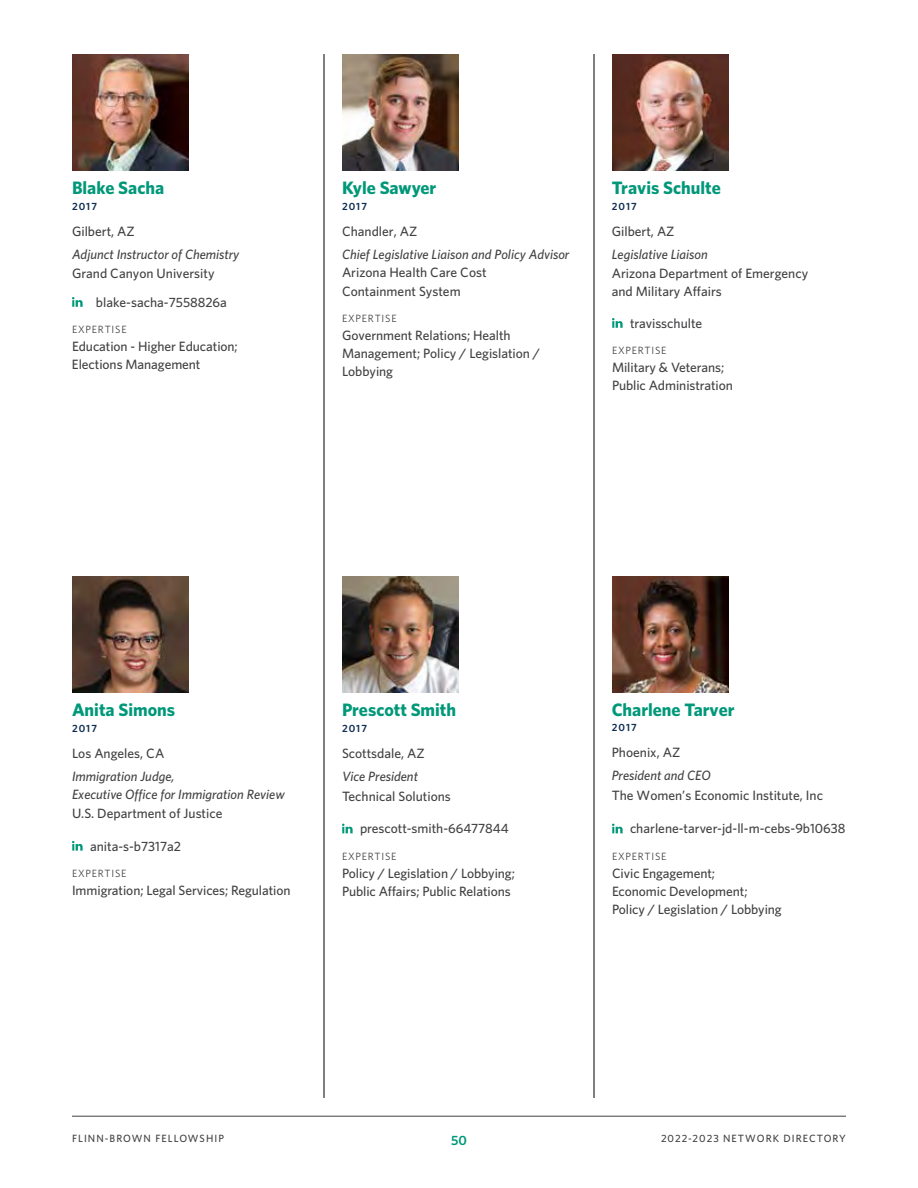
<style>
.page{position:relative;width:918px;height:1188px;background:#fff}
.page>*{position:absolute;margin:0;border:0;box-sizing:border-box;transform-origin:0 0}
.t1{font:700 18px "Whitney";color:#009879}
.t2{font:500 13.5px/18px "Whitney";color:#414042}
.t3{font:italic 500 13.5px/18.3px "Whitney";color:#414042}
.t4{font:600 13.5px "Whitney";color:#009879}
.t5{font:10.5px "Whitney";letter-spacing:.075em;color:#414042}
.t6{font:500 10.5px "Whitney";letter-spacing:.1em;color:#414042}
.t7{font:600 10.5px "Whitney";letter-spacing:.1em;color:#0f2d52}
</style>
<div class="page">
<hr style="left:324px;top:54px;width:1px;height:1044px;background:#000">
<hr style="left:594px;top:54px;width:1px;height:1044px;background:#000">
<hr style="left:72px;top:1116px;width:774px;height:1px;background:#414042">
<svg style="left:72px;top:297px;width:11px;height:10px"></svg>
<img style="left:72px;top:54px;width:117px;height:117px">
<img style="left:342px;top:54px;width:117px;height:117px">
<svg style="left:612px;top:318px;width:11px;height:10px"></svg>
<img style="left:612px;top:54px;width:117px;height:117px">
<svg style="left:72px;top:841px;width:11px;height:10px"></svg>
<img style="left:72px;top:576px;width:117px;height:117px">
<svg style="left:342px;top:824px;width:11px;height:9px"></svg>
<img style="left:342px;top:576px;width:117px;height:117px">
<svg style="left:612px;top:824px;width:11px;height:9px"></svg>
<img style="left:612px;top:576px;width:117px;height:117px">
<h1 class="t1" style="left:72px;top:177px;width:94px">Blake Sacha</h1>
<p class="t7" style="left:72px;top:200px;width:26px">2017</p>
<p class="t2" style="left:72px;top:222px;width:64px">Gilbert, AZ</p>
<p class="t3" style="left:72px;top:245px;width:169px">Adjunct Instructor of Chemistry</p>
<p class="t2" style="left:96px;top:259px;width:133px;line-height:28.5px;text-indent:-24px">Grand Canyon University blake-sacha-7558826a</p>
<p class="t5" style="left:72px;top:323px;width:56px">EXPERTISE</p>
<p class="t2" style="left:72px;top:337px;width:167px">Education - Higher Education;<br>Elections Management</p>
<h1 class="t1" style="left:342px;top:177px;width:96px">Kyle Sawyer</h1>
<p class="t7" style="left:342px;top:200px;width:26px">2017</p>
<p class="t2" style="left:342px;top:222px;width:77px">Chandler, AZ</p>
<p class="t3" style="left:342px;top:245px;width:229px">Chief Legislative Liaison and Policy Advisor</p>
<p class="t2" style="left:342px;top:263px;width:146px;line-height:18.8px">Arizona Health Care Cost<br>Containment System</p>
<p class="t5" style="left:342px;top:312px;width:56px">EXPERTISE</p>
<p class="t2" style="left:342px;top:326px;width:199px">Government Relations; Health<br>Management; Policy / Legislation /<br>Lobbying</p>
<h1 class="t1" style="left:612px;top:177px;width:111px">Travis Schulte</h1>
<p class="t7" style="left:612px;top:200px;width:27px">2017</p>
<p class="t2" style="left:612px;top:222px;width:64px">Gilbert, AZ</p>
<p class="t3" style="left:612px;top:245px;width:98px">Legislative Liaison</p>
<p class="t2" style="left:612px;top:263px;width:198px;line-height:18.8px">Arizona Department of Emergency and Military Affairs</p>
<p class="t2" style="left:630px;top:314px;width:74px">travisschulte</p>
<p class="t5" style="left:612px;top:344px;width:56px">EXPERTISE</p>
<p class="t2" style="left:612px;top:358px;width:122px">Military &amp; Veterans;<br>Public Administration</p>
<h1 class="t1" style="left:72px;top:699px;width:105px">Anita Simons</h1>
<p class="t7" style="left:72px;top:722px;width:26px">2017</p>
<p class="t2" style="left:72px;top:744px;width:94px">Los Angeles, CA</p>
<p class="t3" style="left:72px;top:767px;width:214px">Immigration Judge,<br>Executive Office for Immigration Review</p>
<p class="t2" style="left:72px;top:804px;width:152px">U.S. Department of Justice</p>
<p class="t2" style="left:90px;top:837px;width:93px">anita-s-b7317a2</p>
<p class="t5" style="left:72px;top:867px;width:56px">EXPERTISE</p>
<p class="t2" style="left:72px;top:881px;width:220px">Immigration; Legal Services; Regulation</p>
<h1 class="t1" style="left:342px;top:699px;width:116px">Prescott Smith</h1>
<p class="t7" style="left:342px;top:722px;width:26px">2017</p>
<p class="t2" style="left:342px;top:744px;width:84px">Scottsdale, AZ</p>
<p class="t3" style="left:342px;top:767px;width:78px">Vice President</p>
<p class="t2" style="left:342px;top:786px;width:110px">Technical Solutions</p>
<p class="t2" style="left:360px;top:819px;width:150px">prescott-smith-66477844</p>
<p class="t5" style="left:342px;top:850px;width:56px">EXPERTISE</p>
<p class="t2" style="left:342px;top:864px;width:174px">Policy / Legislation / Lobbying;<br>Public Affairs; Public Relations</p>
<h1 class="t1" style="left:612px;top:699px;width:124px">Charlene Tarver</h1>
<p class="t7" style="left:612px;top:721px;width:27px">2017</p>
<p class="t2" style="left:612px;top:743px;width:70px">Phoenix, AZ</p>
<p class="t3" style="left:612px;top:766px;width:101px">President and CEO</p>
<p class="t2" style="left:612px;top:786px;width:213px">The Women’s Economic Institute, Inc</p>
<p class="t2" style="left:630px;top:819px;width:217px">charlene-tarver-jd-ll-m-cebs-9b10638</p>
<p class="t5" style="left:612px;top:850px;width:56px">EXPERTISE</p>
<p class="t2" style="left:612px;top:864px;width:171px">Civic Engagement;<br>Economic Development;<br>Policy / Legislation / Lobbying</p>
<p class="t6" style="left:72px;top:1132px;width:153px">FLINN-BROWN FELLOWSHIP</p>
<p class="t4" style="left:451px;top:1132px;width:17px">50</p>
<p class="t6" style="left:661px;top:1132px;width:186px">2022-2023 NETWORK DIRECTORY</p>
</div>
